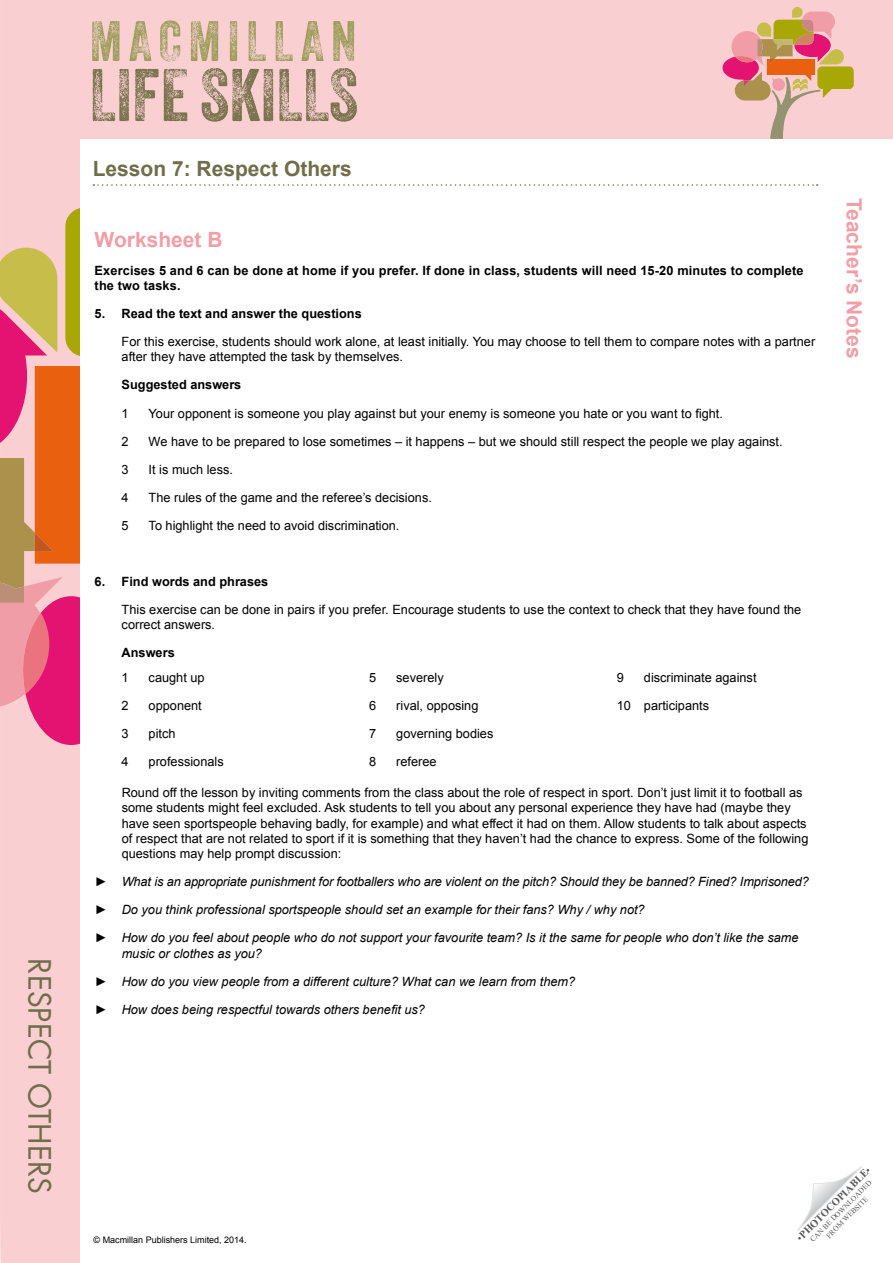
<style>
.page{position:relative;width:893px;height:1263px;background:#f9cfd2}
.page>*{position:absolute;margin:0;border:0;box-sizing:border-box;transform-origin:0 0}
.t1{font:72px "Veneer Three";color:#7a734d}
.t2{font:55.2px "Veneer Three";letter-spacing:.12em;color:#9e9e5c}
.t3{font:30px "Futura Std";color:#706e4a}
.t4{font:700 21px "Arial";color:#f29ea6}
.t5{font:700 21px "Arial";color:#706e4a}
.t6{font:12.75px/15.3px "Arial";color:#000}
.t7{font:italic 12.75px/15.3px "Arial";color:#000}
.t8{font:700 12.75px/15.3px "Arial";letter-spacing:.01em;color:#000}
.t9{font:700 10.5px "Times New Roman";color:#595959}
.t10{font:9px "Arial";color:#000}
.t11{font:7.5px/9px "Times New Roman";color:#595959;text-align:center}
.s1{font-style:normal}
.s2{font-weight:400}
</style>
<div class="page">
<div style="left:81px;top:139px;width:811px;height:1124px;background:#fff"></div>
<svg style="left:797px;top:1166px;width:65px;height:65px"></svg>
<svg style="left:0;top:208px;width:81px;height:537px;background:#e18470"></svg>
<svg style="left:723px;top:7px;width:131px;height:132px;background:#e3ad9a"></svg>
<svg style="left:93px;top:184px;width:725px;height:2px"></svg>
<h3 class="t3" style="left:59px;top:958px;width:237px;rotate:90deg">respect others</h3>
<h2 class="t2" style="left:90px;top:8px;width:268px">MACMILLAN</h2>
<h1 class="t1" style="left:90px;top:51px;width:270px">LIFE SKILLS</h1>
<h3 class="t5" style="left:93px;top:155px;width:261px">Lesson 7: Respect Others</h3>
<h3 class="t4" style="left:95px;top:225px;width:129px">Worksheet B</h3>
<p class="t8" style="left:95px;top:263px;width:710px">Exercises 5 and 6 can be done at home if you prefer. If done in class, students will need 15-20 minutes to complete the two tasks.</p>
<p class="t8" style="left:95px;top:306px;width:269px">5. Read the text and answer the questions</p>
<p class="t6" style="left:122px;top:334px;width:695px">For this exercise, students should work alone, at least initially. You may choose to tell them to compare notes with a partner after they have attempted the task by themselves.</p>
<p class="t8" style="left:122px;top:378px;width:121px">Suggested answers</p>
<p class="t6" style="left:122px;top:405px;width:9px">1</p>
<p class="t6" style="left:149px;top:405px;width:576px">Your opponent is someone you play against but your enemy is someone you hate or you want to fight.</p>
<p class="t6" style="left:122px;top:434px;width:9px">2</p>
<p class="t6" style="left:149px;top:434px;width:636px">We have to be prepared to lose sometimes – it happens – but we should still respect the people we play against.</p>
<p class="t6" style="left:122px;top:462px;width:9px">3</p>
<p class="t6" style="left:149px;top:462px;width:86px">It is much less.</p>
<p class="t6" style="left:122px;top:490px;width:9px">4</p>
<p class="t6" style="left:149px;top:490px;width:285px">The rules of the game and the referee’s decisions.</p>
<p class="t6" style="left:122px;top:518px;width:9px">5</p>
<p class="t6" style="left:149px;top:518px;width:252px">To highlight the need to avoid discrimination.</p>
<p class="t8" style="left:95px;top:574px;width:175px">6. Find words and phrases</p>
<p class="t6" style="left:122px;top:602px;width:681px">This exercise can be done in pairs if you prefer. Encourage students to use the context to check that they have found the correct answers.</p>
<p class="t8" style="left:122px;top:646px;width:55px">Answers</p>
<p class="t6" style="left:122px;top:670px;width:9px">1</p>
<p class="t6" style="left:149px;top:670px;width:57px">caught up</p>
<p class="t6" style="left:122px;top:698px;width:9px">2</p>
<p class="t6" style="left:149px;top:698px;width:55px">opponent</p>
<p class="t6" style="left:122px;top:726px;width:9px">3</p>
<p class="t6" style="left:149px;top:726px;width:28px">pitch</p>
<p class="t6" style="left:122px;top:754px;width:9px">4</p>
<p class="t6" style="left:149px;top:754px;width:77px">professionals</p>
<p class="t6" style="left:617px;top:670px;width:9px">9</p>
<p class="t6" style="left:617px;top:663px;width:141px;line-height:28px;text-indent:27px">discriminate against<br>10 participants</p>
<p class="t6" style="left:369px;top:670px;width:9px">5</p>
<p class="t6" style="left:396px;top:670px;width:49px">severely</p>
<p class="t6" style="left:369px;top:698px;width:9px">6</p>
<p class="t6" style="left:396px;top:698px;width:84px">rival, opposing</p>
<p class="t6" style="left:369px;top:726px;width:9px">7</p>
<p class="t6" style="left:396px;top:726px;width:99px">governing bodies</p>
<p class="t6" style="left:369px;top:754px;width:9px">8</p>
<p class="t6" style="left:396px;top:754px;width:42px">referee</p>
<p class="t6" style="left:122px;top:785px;width:688px">Round off the lesson by inviting comments from the class about the role of respect in sport. Don’t just limit it to football as some students might feel excluded. Ask students to tell you about any personal experience they have had (maybe they have seen sportspeople behaving badly, for example) and what effect it had on them. Allow students to talk about aspects of respect that are not related to sport if it is something that they haven’t had the chance to express. Some of the following questions may help prompt discussion:</p>
<p class="t7" style="left:95px;top:874px;width:716px"><span class="s1">►</span> What is an appropriate punishment for footballers who are violent on the pitch? Should they be banned? Fined? Imprisoned?</p>
<p class="t7" style="left:95px;top:902px;width:551px"><span class="s1">►</span> Do you think professional sportspeople should set an example for their fans? Why / why not?</p>
<p class="t7" style="left:122px;top:930px;width:678px;text-indent:-27px"><span class="s1">►</span> How do you feel about people who do not support your favourite team? Is it the same for people who don’t like the same music or clothes as you?</p>
<p class="t7" style="left:95px;top:967px;width:482px;line-height:28px"><span class="s1">►</span> How do you view people from a different culture? What can we learn from them? <span class="s1">►</span> How does being respectful towards others benefit us?</p>
<h3 class="t4" style="left:868px;top:198px;width:162px;rotate:90deg">Teacher’s Notes</h3>
<p class="t10" style="left:94px;top:1234px;width:155px">© Macmillan Publishers Limited, 2014.</p>
<p class="t9" style="left:793px;top:1234px;width:101px;rotate:-45deg"><span class="s2">•</span>PHOTOCOPIABLE<span class="s2">•</span></p>
<p class="t11" style="left:808px;top:1237px;width:85px;rotate:-45deg">CAN BE DOWNLOADED<br>FROM WEBSITE</p>
</div>
